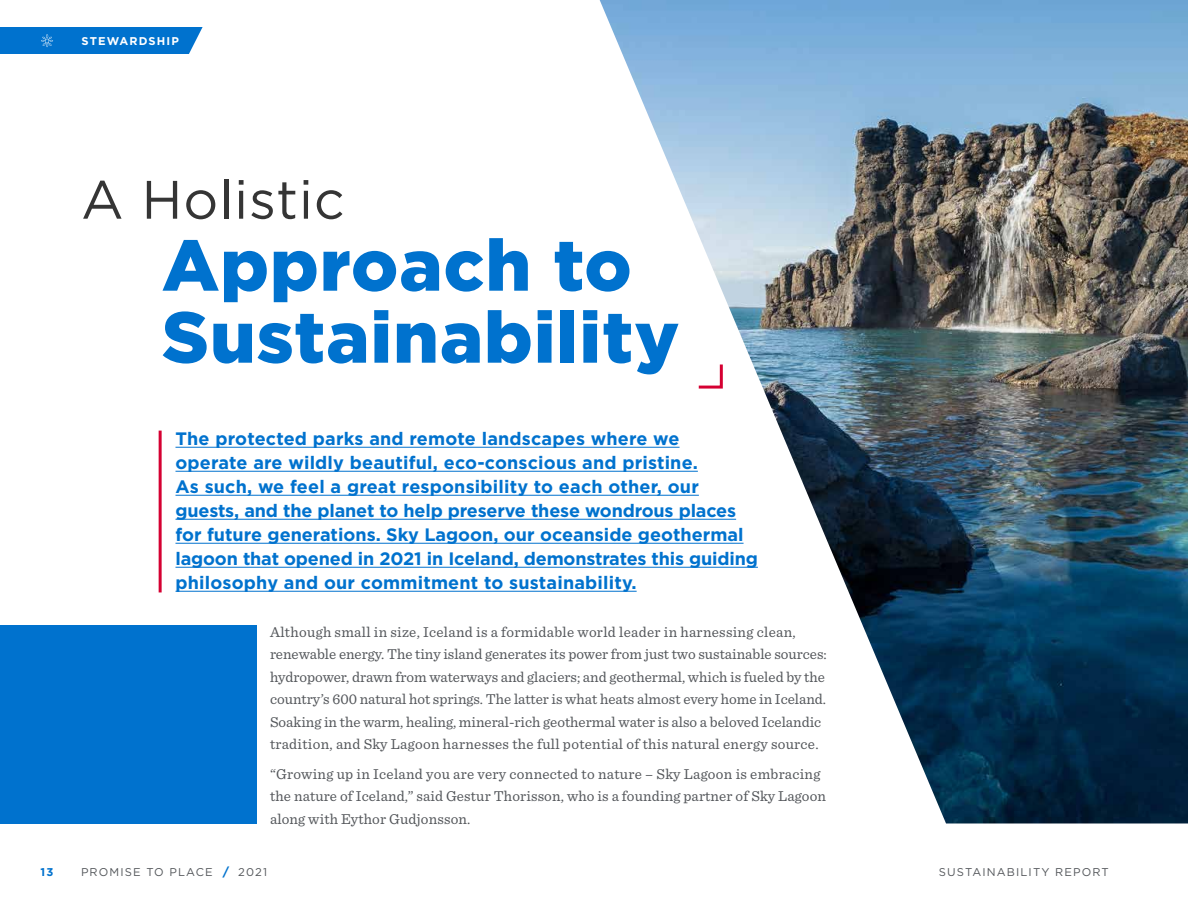
<style>
.page{position:relative;width:1188px;height:918px;background:#fff}
.page>*{position:absolute;margin:0;border:0;box-sizing:border-box;transform-origin:0 0}
.t1{font:900 72px/72px "Gotham";letter-spacing:.015em;color:#0072ce}
.t2{font:54px "Gotham";letter-spacing:.015em;color:#353535}
.t3{font:700 18px/24px "Gotham";color:#0072ce}
.t4{font:15px/22.5px "Sentinel";color:#53565a}
.t5{font:11.25px "Gotham";letter-spacing:.1em;color:#53565a}
.t6{font:700 11.25px "Gotham";letter-spacing:.1em;color:#fff}
.t7{font:700 11.25px "Gotham";color:#0072ce}
.s1{font-weight:700;font-size:12px;color:#0072ce}
</style>
<div class="page">
<img style="left:600px;top:0;width:588px;height:823px">
<hr style="left:159px;top:431px;width:3px;height:161px;background:#d50032">
<div style="left:0;top:625px;width:256px;height:199px;background:#0072ce"></div>
<hr style="left:176px;top:447px;width:504px;height:1px;background:#0072ce">
<hr style="left:176px;top:471px;width:522px;height:1px;background:#0072ce">
<hr style="left:176px;top:495px;width:523px;height:1px;background:#0072ce">
<hr style="left:176px;top:519px;width:560px;height:1px;background:#0072ce">
<hr style="left:176px;top:543px;width:568px;height:1px;background:#0072ce">
<hr style="left:176px;top:567px;width:582px;height:1px;background:#0072ce">
<hr style="left:176px;top:591px;width:461px;height:1px;background:#0072ce">
<div style="left:0;top:27px;width:203px;height:27px;background:#0072ce"></div>
<p class="t6" style="left:82px;top:34px;width:99px">STEWARDSHIP</p>
<h2 class="t2" style="left:81px;top:165px;width:265px">A Holistic</h2>
<h1 class="t1" style="left:162px;top:228px;width:519px">Approach to<br>Sustainability</h1>
<p class="t3" style="left:176px;top:427px;width:584px">The protected parks and remote landscapes where we<br>operate are wildly beautiful, eco-conscious and pristine.<br>As such, we feel a great responsibility to each other, our guests, and the planet to help preserve these wondrous places for future generations. Sky Lagoon, our oceanside geothermal lagoon that opened in 2021 in Iceland, demonstrates this guiding philosophy and our commitment to sustainability.</p>
<p class="t4" style="left:270px;top:620px;width:558px">Although small in size, Iceland is a formidable world leader in harnessing clean, renewable energy. The tiny island generates its power from just two sustainable sources: hydropower, drawn from waterways and glaciers; and geothermal, which is fueled by the country’s 600 natural hot springs. The latter is what heats almost every home in Iceland.<br>Soaking in the warm, healing, mineral-rich geothermal water is also a beloved Icelandic tradition, and Sky Lagoon harnesses the full potential of this natural energy source.</p>
<p class="t4" style="left:270px;top:761px;width:558px">“Growing up in Iceland you are very connected to nature – Sky Lagoon is embracing the nature of Iceland,” said Gestur Thorisson, who is a founding partner of Sky Lagoon along with Eythor Gudjonsson.</p>
<p class="t7" style="left:40px;top:864px;width:14px">13</p>
<p class="t5" style="left:81px;top:864px;width:188px">PROMISE TO PLACE <span class="s1">/</span> 2021</p>
<p class="t5" style="left:939px;top:864px;width:171px">SUSTAINABILITY REPORT</p>
</div>
